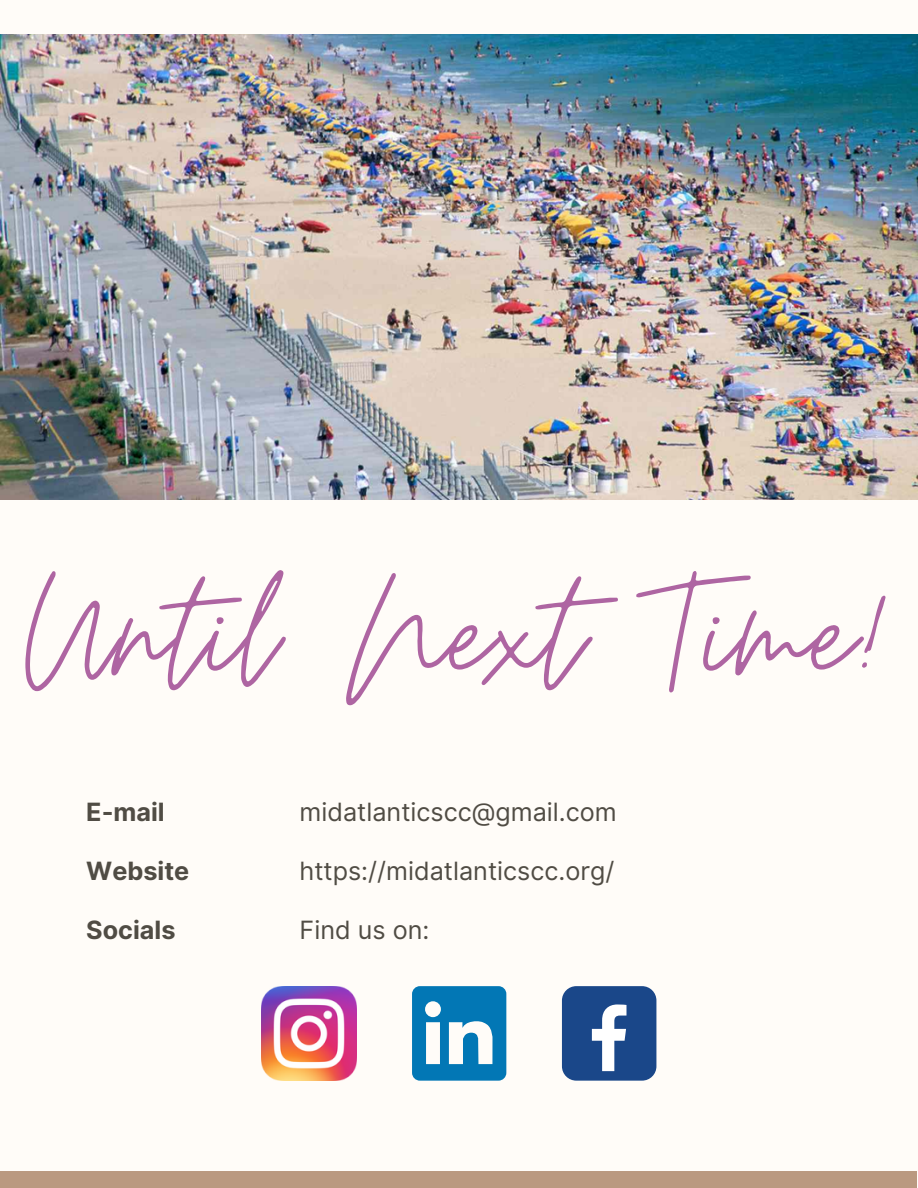
<style>
.page{position:relative;width:918px;height:1188px;background:#fffcf8}
.page>*{position:absolute;margin:0;border:0;box-sizing:border-box;transform-origin:0 0}
.t1{font:182.85px "Moon Time";color:#ae65a2}
.t2{font:25.2px "Inter";color:#504c44}
.t3{font:700 25.2px "Inter";color:#504c44}
</style>
<div class="page">
<img style="left:0;top:35px;width:918px;height:464px">
<img style="left:262px;top:986px;width:94px;height:95px">
<svg style="left:412px;top:986px;width:94px;height:95px"></svg>
<div style="left:562px;top:986px;width:94px;height:95px;background:#1a4789;border-radius:14px"></div>
<svg style="left:592px;top:1004px;width:34px;height:67px"></svg>
<div style="left:0;top:1172px;width:916px;height:16px;background:#ba9980"></div>
<p class="t1" style="left:25px;top:522px;width:869px">Until Next Time!</p>
<p class="t3" style="left:86px;top:797px;width:80px">E-mail</p>
<p class="t2" style="left:300px;top:797px;width:319px">midatlanticscc@gmail.com</p>
<p class="t3" style="left:86px;top:856px;width:105px">Website</p>
<p class="t2" style="left:300px;top:856px;width:316px">https://midatlanticscc.org/</p>
<p class="t3" style="left:86px;top:915px;width:91px">Socials</p>
<p class="t2" style="left:300px;top:915px;width:131px">Find us on:</p>
</div>
